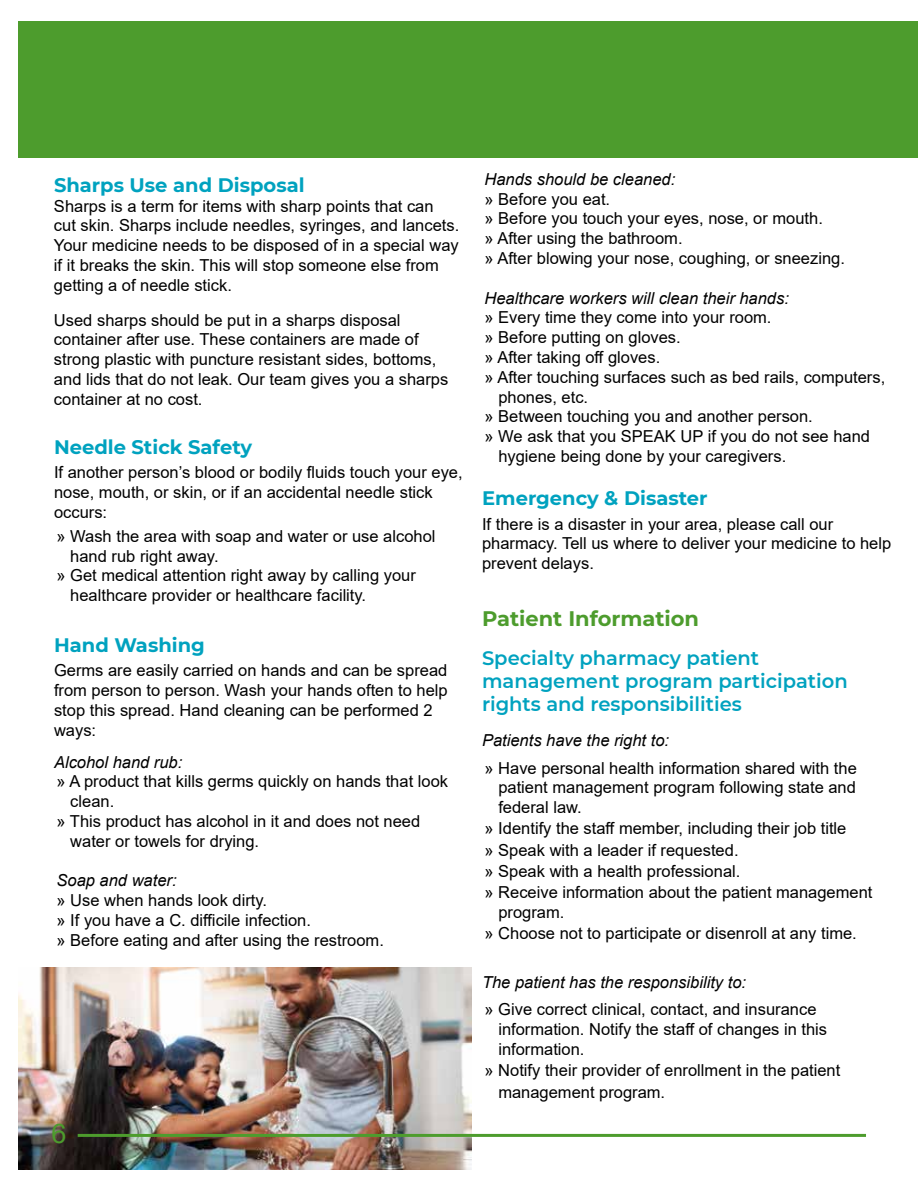
<style>
.page{position:relative;width:918px;height:1188px;background:#fff}
.page>*{position:absolute;margin:0;border:0;box-sizing:border-box;transform-origin:0 0}
.t1{font:27px "Arial";color:#4d9c2d}
.t2{font:700 21px "Montserrat";color:#4d9c2d}
.t3{font:600 19.5px/23.4px "Montserrat";color:#00a2bf}
.t4{font:700 19.5px "Montserrat";color:#00a2bf}
.t5{font:16.5px/19.8px "Arial";color:#000}
.t6{font:italic 16.5px "Arial";color:#000}
</style>
<div class="page">
<div style="left:18px;top:22px;width:900px;height:136px;background:#4d9c2d"></div>
<img style="left:18px;top:967px;width:454px;height:203px">
<hr style="left:78px;top:1134px;width:788px;height:3px;background:#4d9c2d">
<p class="t4" style="left:54px;top:171px;width:252px">Sharps Use and Disposal</p>
<p class="t5" style="left:54px;top:196px;width:407px">Sharps is a term for items with sharp points that can cut skin. Sharps include needles, syringes, and lancets.<br>Your medicine needs to be disposed of in a special way if it breaks the skin. This will stop someone else from getting a of needle stick.</p>
<p class="t5" style="left:54px;top:310px;width:396px">Used sharps should be put in a sharps disposal container after use. These containers are made of strong plastic with puncture resistant sides, bottoms, and lids that do not leak. Our team gives you a sharps container at no cost.</p>
<p class="t4" style="left:54px;top:433px;width:200px">Needle Stick Safety</p>
<p class="t5" style="left:54px;top:462px;width:410px">If another person’s blood or bodily fluids touch your eye, nose, mouth, or skin, or if an accidental needle stick occurs:</p>
<p class="t5" style="left:57px;top:526px;width:381px">» Wash the area with soap and water or use alcohol</p>
<p class="t5" style="left:70px;top:546px;width:150px">hand rub right away.</p>
<p class="t5" style="left:57px;top:566px;width:361px">» Get medical attention right away by calling your</p>
<p class="t5" style="left:70px;top:585px;width:297px">healthcare provider or healthcare facility.</p>
<p class="t4" style="left:54px;top:631px;width:152px">Hand Washing</p>
<p class="t5" style="left:54px;top:661px;width:395px">Germs are easily carried on hands and can be spread from person to person. Wash your hands often to help stop this spread. Hand cleaning can be performed 2 ways:</p>
<p class="t6" style="left:54px;top:751px;width:130px">Alcohol hand rub:</p>
<p class="t5" style="left:57px;top:772px;width:393px">» A product that kills germs quickly on hands that look</p>
<p class="t5" style="left:70px;top:791px;width:46px">clean.</p>
<p class="t5" style="left:57px;top:811px;width:365px">» This product has alcohol in it and does not need</p>
<p class="t5" style="left:70px;top:831px;width:190px">water or towels for drying.</p>
<p class="t6" style="left:57px;top:870px;width:122px">Soap and water:</p>
<p class="t5" style="left:57px;top:890px;width:329px">» Use when hands look dirty.<br>» If you have a C. difficile infection.<br>» Before eating and after using the restroom.</p>
<h1 class="t1" style="left:52px;top:1115px;width:17px">6</h1>
<p class="t6" style="left:485px;top:168px;width:192px">Hands should be cleaned:</p>
<p class="t5" style="left:485px;top:189px;width:362px">» Before you eat.<br>» Before you touch your eyes, nose, or mouth.<br>» After using the bathroom.<br>» After blowing your nose, coughing, or sneezing.</p>
<p class="t6" style="left:485px;top:287px;width:306px">Healthcare workers will clean their hands:</p>
<p class="t5" style="left:485px;top:308px;width:289px">» Every time they come into your room.</p>
<p class="t5" style="left:485px;top:327px;width:198px">» Before putting on gloves.</p>
<p class="t5" style="left:485px;top:347px;width:177px">» After taking off gloves.</p>
<p class="t5" style="left:485px;top:367px;width:402px">» After touching surfaces such as bed rails, computers,</p>
<p class="t5" style="left:498px;top:387px;width:91px">phones, etc.</p>
<p class="t5" style="left:485px;top:407px;width:330px">» Between touching you and another person.</p>
<p class="t5" style="left:485px;top:426px;width:387px">» We ask that you SPEAK UP if you do not see hand</p>
<p class="t5" style="left:498px;top:446px;width:289px">hygiene being done by your caregivers.</p>
<p class="t4" style="left:482px;top:484px;width:227px">Emergency &amp; Disaster</p>
<p class="t5" style="left:482px;top:514px;width:411px">If there is a disaster in your area, please call our pharmacy. Tell us where to deliver your medicine to help prevent delays.</p>
<p class="t2" style="left:482px;top:604px;width:219px">Patient Information</p>
<p class="t3" style="left:482px;top:645px;width:367px">Specialty pharmacy patient management program participation rights and responsibilities</p>
<p class="t6" style="left:482px;top:730px;width:189px">Patients have the right to:</p>
<p class="t5" style="left:498px;top:758px;width:360px;text-align:justify;text-indent:-14px">» Have personal health information shared with the patient management program following state and federal law.</p>
<p class="t5" style="left:485px;top:818px;width:389px;line-height:21.3px">» Identify the staff member, including their job title<br>» Speak with a leader if requested.<br>» Speak with a health professional.<br>» Receive information about the patient management</p>
<p class="t5" style="left:485px;top:902px;width:374px;line-height:21.3px;text-indent:14px">program.<br>» Choose not to participate or disenroll at any time.</p>
<p class="t6" style="left:482px;top:972px;width:266px">The patient has the responsibility to:</p>
<p class="t5" style="left:498px;top:1000px;width:330px;text-indent:-14px">» Give correct clinical, contact, and insurance information. Notify the staff of changes in this information.</p>
<p class="t5" style="left:498px;top:1060px;width:344px;line-height:21.6px;text-indent:-14px">» Notify their provider of enrollment in the patient management program.</p>
</div>
